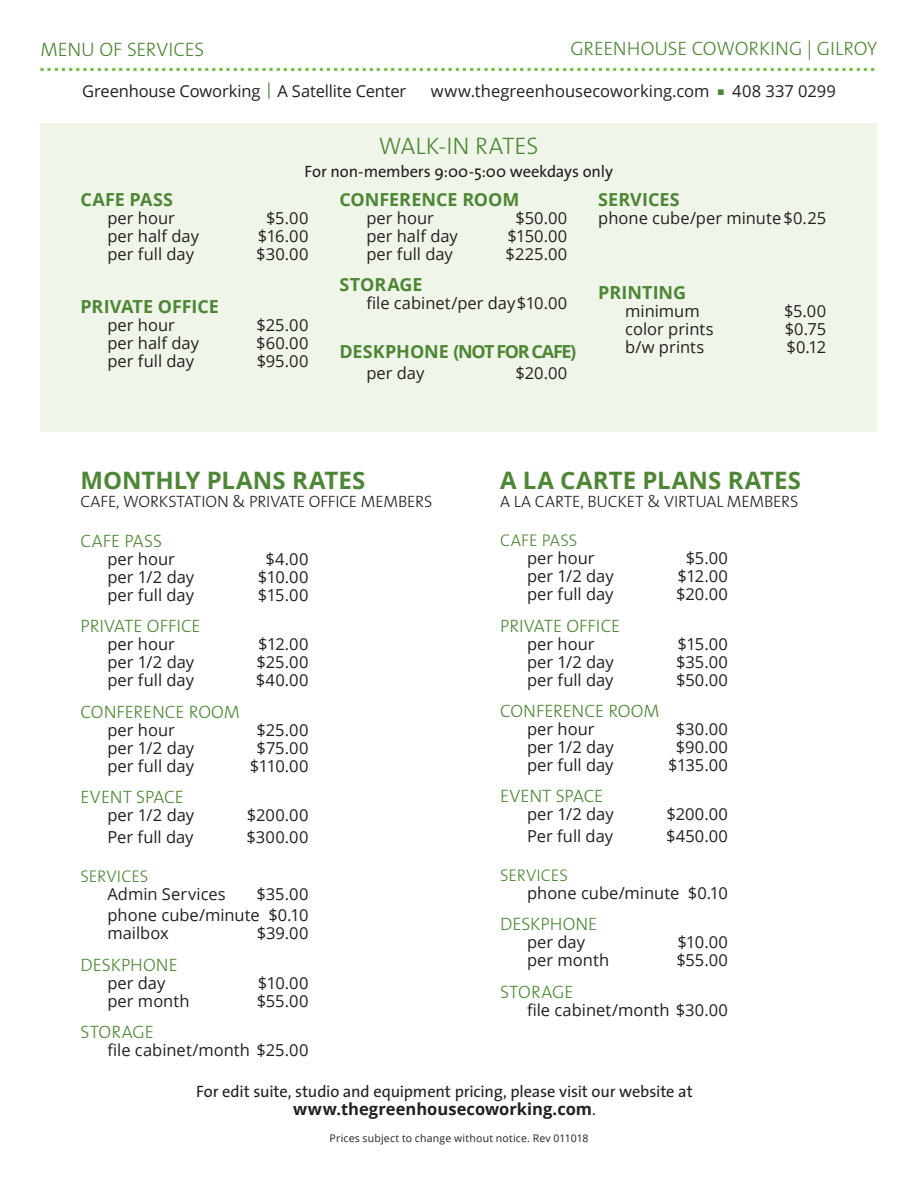
<style>
.page{position:relative;width:918px;height:1188px;background:#fff}
.page>*{position:absolute;margin:0;border:0;box-sizing:border-box;transform-origin:0 0}
._16_pt__Heading_Ctr{font:700 24px "Open Sans";letter-spacing:.005em;color:#4e8635}
._16_pt__Heading_Ctr-2{font:300 24px "The Sans";color:#4e8635}
._13_pt__Subhead{font:300 19.5px "The Sans";letter-spacing:-.005em;color:#4e8635}
.p2_12pt__green_caps{font:300 18px "The Sans";letter-spacing:-.005em;color:#4e8635}
.p2_12pt__green_caps-2{font:700 18px "Open Sans";color:#4e8635}
.p2_12pt__green_caps-3{font:300 16.95px "The Sans";letter-spacing:-.005em;color:#4e8635}
.p2_prices{font:16.5px/18px "Open Sans";color:#231f20}
.p2_11_pt__black_U_lc{font:16.5px/18px "The Sans";letter-spacing:-.01em;color:#231f20;text-align:center}
.Template_Footer{font:16.5px "Open Sans";color:#231f20}
._16_pt__Heading_Ctr-3{font:300 16.5px "The Sans";letter-spacing:-.01em;color:#231f20}
.Body_Copy{font:10.5px "Open Sans";letter-spacing:.02em;color:#231f20}
.t1{font:4.5px "Zapf Dingbats ITC";color:#74bf44}
.s1{color:#4e8635}
.s2{font-family:"Open Sans";font-weight:700}
</style>
<div class="page">
<div style="left:40px;top:123px;width:838px;height:309px;background:#eff6e9"></div>
<p class="_13_pt__Subhead" style="left:41px;top:33px;width:165px">MENU OF SERVICES</p>
<p class="_13_pt__Subhead" style="left:570px;top:32px;width:309px">GREENHOUSE COWORKING | GILROY</p>
<p class="t1" style="left:40px;top:67px;width:835px">■ ■ ■ ■ ■ ■ ■ ■ ■ ■ ■ ■ ■ ■ ■ ■ ■ ■ ■ ■ ■ ■ ■ ■ ■ ■ ■ ■ ■ ■ ■ ■ ■ ■ ■ ■ ■ ■ ■ ■ ■ ■ ■ ■ ■ ■ ■ ■ ■ ■ ■ ■ ■ ■ ■ ■ ■ ■ ■ ■ ■ ■ ■ ■ ■ ■ ■ ■ ■ ■ ■ ■ ■ ■ ■ ■ ■ ■ ■ ■ ■ ■ ■ ■ ■ ■ ■ ■ ■ ■ ■ ■ ■ ■ ■ ■■■■■■■■■■■■■■■■■■■■■■</p>
<p class="Template_Footer" style="left:82px;top:80px;width:326px">Greenhouse Coworking <span class="s1">|</span> A Satellite Center</p>
<p class="Template_Footer" style="left:431px;top:80px;width:407px">www.thegreenhousecoworking.com <span class="s1">■</span> 408 337 0299</p>
<p class="_16_pt__Heading_Ctr-2" style="left:379px;top:126px;width:161px">WALK-IN RATES</p>
<p class="p2_11_pt__black_U_lc" style="left:305px;top:162px;width:310px">For non-members 9:00-5:00 weekdays only</p>
<p class="p2_12pt__green_caps-2" style="left:80px;top:186px;width:94px">CAFE PASS</p>
<p class="p2_prices" style="left:107px;top:208px;width:69px">per hour</p>
<p class="p2_prices" style="left:266px;top:208px;width:44px">$5.00</p>
<p class="p2_prices" style="left:107px;top:226px;width:93px">per half day</p>
<p class="p2_prices" style="left:258px;top:226px;width:52px">$16.00</p>
<p class="p2_prices" style="left:107px;top:244px;width:88px">per full day</p>
<p class="p2_prices" style="left:256px;top:244px;width:54px">$30.00</p>
<p class="p2_12pt__green_caps-2" style="left:80px;top:294px;width:140px">PRIVATE OFFICE</p>
<p class="p2_prices" style="left:107px;top:315px;width:69px">per hour</p>
<p class="p2_prices" style="left:256px;top:315px;width:54px">$25.00</p>
<p class="p2_prices" style="left:107px;top:333px;width:93px">per half day</p>
<p class="p2_prices" style="left:256px;top:333px;width:54px">$60.00</p>
<p class="p2_prices" style="left:107px;top:351px;width:88px">per full day</p>
<p class="p2_prices" style="left:257px;top:351px;width:53px">$95.00</p>
<p class="p2_12pt__green_caps-2" style="left:339px;top:186px;width:182px">CONFERENCE ROOM</p>
<p class="p2_prices" style="left:366px;top:208px;width:69px">per hour</p>
<p class="p2_prices" style="left:516px;top:208px;width:53px">$50.00</p>
<p class="p2_prices" style="left:366px;top:226px;width:93px">per half day</p>
<p class="p2_prices" style="left:507px;top:226px;width:62px">$150.00</p>
<p class="p2_prices" style="left:366px;top:244px;width:88px">per full day</p>
<p class="p2_prices" style="left:506px;top:244px;width:63px">$225.00</p>
<p class="p2_12pt__green_caps-2" style="left:339px;top:272px;width:85px">STORAGE</p>
<p class="p2_prices" style="left:366px;top:294px;width:203px">file cabinet/per day$10.00</p>
<p class="p2_12pt__green_caps-2" style="left:339px;top:339px;width:238px">DESKPHONE (NOT FOR CAFE)</p>
<p class="p2_prices" style="left:366px;top:364px;width:60px">per day</p>
<p class="p2_prices" style="left:516px;top:364px;width:53px">$20.00</p>
<p class="p2_12pt__green_caps-2" style="left:598px;top:186px;width:83px">SERVICES</p>
<p class="p2_prices" style="left:598px;top:208px;width:230px">phone cube/per minute$0.25</p>
<p class="p2_12pt__green_caps-2" style="left:598px;top:279px;width:89px">PRINTING</p>
<p class="p2_prices" style="left:625px;top:301px;width:76px">minimum</p>
<p class="p2_prices" style="left:784px;top:301px;width:44px">$5.00</p>
<p class="p2_prices" style="left:625px;top:319px;width:90px">color prints</p>
<p class="p2_prices" style="left:785px;top:319px;width:43px">$0.75</p>
<p class="p2_prices" style="left:625px;top:337px;width:81px">b/w prints</p>
<p class="p2_prices" style="left:787px;top:337px;width:41px">$0.12</p>
<p class="_16_pt__Heading_Ctr" style="left:80px;top:464px;width:286px">MONTHLY PLANS RATES</p>
<p class="_16_pt__Heading_Ctr-3" style="left:80px;top:488px;width:353px">CAFE, WORKSTATION &amp; PRIVATE OFFICE MEMBERS</p>
<p class="p2_12pt__green_caps" style="left:81px;top:526px;width:83px">CAFE PASS</p>
<p class="p2_prices" style="left:107px;top:550px;width:69px">per hour</p>
<p class="p2_prices" style="left:265px;top:550px;width:45px">$4.00</p>
<p class="p2_prices" style="left:107px;top:568px;width:88px">per 1/2 day</p>
<p class="p2_prices" style="left:258px;top:568px;width:52px">$10.00</p>
<p class="p2_prices" style="left:107px;top:586px;width:88px">per full day</p>
<p class="p2_prices" style="left:258px;top:586px;width:52px">$15.00</p>
<p class="p2_12pt__green_caps" style="left:81px;top:611px;width:122px">PRIVATE OFFICE</p>
<p class="p2_prices" style="left:107px;top:635px;width:69px">per hour</p>
<p class="p2_prices" style="left:258px;top:635px;width:52px">$12.00</p>
<p class="p2_prices" style="left:107px;top:653px;width:88px">per 1/2 day</p>
<p class="p2_prices" style="left:256px;top:653px;width:54px">$25.00</p>
<p class="p2_prices" style="left:107px;top:671px;width:88px">per full day</p>
<p class="p2_prices" style="left:256px;top:671px;width:54px">$40.00</p>
<p class="p2_12pt__green_caps" style="left:81px;top:697px;width:161px">CONFERENCE ROOM</p>
<p class="p2_prices" style="left:107px;top:720px;width:69px">per hour</p>
<p class="p2_prices" style="left:256px;top:720px;width:54px">$25.00</p>
<p class="p2_prices" style="left:107px;top:738px;width:88px">per 1/2 day</p>
<p class="p2_prices" style="left:257px;top:738px;width:53px">$75.00</p>
<p class="p2_prices" style="left:107px;top:756px;width:88px">per full day</p>
<p class="p2_prices" style="left:250px;top:756px;width:60px">$110.00</p>
<p class="p2_12pt__green_caps" style="left:81px;top:782px;width:105px">EVENT SPACE</p>
<p class="p2_prices" style="left:107px;top:806px;width:88px">per 1/2 day</p>
<p class="p2_prices" style="left:247px;top:806px;width:63px">$200.00</p>
<p class="p2_prices" style="left:107px;top:828px;width:88px">Per full day</p>
<p class="p2_prices" style="left:246px;top:828px;width:64px">$300.00</p>
<p class="p2_12pt__green_caps-3" style="left:81px;top:862px;width:69px">SERVICES</p>
<p class="p2_prices" style="left:107px;top:884px;width:120px">Admin Services</p>
<p class="p2_prices" style="left:256px;top:884px;width:53px">$35.00</p>
<p class="p2_prices" style="left:107px;top:906px;width:203px">phone cube/minute $0.10 mailbox</p>
<p class="p2_prices" style="left:257px;top:924px;width:53px">$39.00</p>
<p class="p2_12pt__green_caps" style="left:81px;top:950px;width:99px">DESKPHONE</p>
<p class="p2_prices" style="left:107px;top:973px;width:60px">per day</p>
<p class="p2_prices" style="left:258px;top:973px;width:52px">$10.00</p>
<p class="p2_prices" style="left:107px;top:991px;width:84px">per month</p>
<p class="p2_prices" style="left:257px;top:991px;width:53px">$55.00</p>
<p class="p2_12pt__green_caps" style="left:81px;top:1017px;width:75px">STORAGE</p>
<p class="p2_prices" style="left:107px;top:1041px;width:203px">file cabinet/month $25.00</p>
<p class="_16_pt__Heading_Ctr" style="left:500px;top:464px;width:303px">A LA CARTE PLANS RATES</p>
<p class="_16_pt__Heading_Ctr-3" style="left:500px;top:488px;width:300px">A LA CARTE, BUCKET &amp; VIRTUAL MEMBERS</p>
<p class="p2_12pt__green_caps-3" style="left:500px;top:527px;width:79px">CAFE PASS</p>
<p class="p2_prices" style="left:527px;top:549px;width:69px">per hour</p>
<p class="p2_prices" style="left:686px;top:549px;width:44px">$5.00</p>
<p class="p2_prices" style="left:527px;top:567px;width:88px">per 1/2 day</p>
<p class="p2_prices" style="left:678px;top:567px;width:52px">$12.00</p>
<p class="p2_prices" style="left:527px;top:585px;width:88px">per full day</p>
<p class="p2_prices" style="left:676px;top:585px;width:53px">$20.00</p>
<p class="p2_12pt__green_caps" style="left:500px;top:611px;width:122px">PRIVATE OFFICE</p>
<p class="p2_prices" style="left:527px;top:634px;width:69px">per hour</p>
<p class="p2_prices" style="left:678px;top:634px;width:52px">$15.00</p>
<p class="p2_prices" style="left:527px;top:652px;width:88px">per 1/2 day</p>
<p class="p2_prices" style="left:676px;top:652px;width:53px">$35.00</p>
<p class="p2_prices" style="left:527px;top:670px;width:88px">per full day</p>
<p class="p2_prices" style="left:676px;top:670px;width:53px">$50.00</p>
<p class="p2_12pt__green_caps" style="left:500px;top:696px;width:161px">CONFERENCE ROOM</p>
<p class="p2_prices" style="left:527px;top:720px;width:69px">per hour</p>
<p class="p2_prices" style="left:676px;top:720px;width:54px">$30.00</p>
<p class="p2_prices" style="left:527px;top:738px;width:88px">per 1/2 day</p>
<p class="p2_prices" style="left:676px;top:738px;width:54px">$90.00</p>
<p class="p2_prices" style="left:527px;top:756px;width:88px">per full day</p>
<p class="p2_prices" style="left:668px;top:756px;width:61px">$135.00</p>
<p class="p2_12pt__green_caps" style="left:500px;top:781px;width:105px">EVENT SPACE</p>
<p class="p2_prices" style="left:527px;top:805px;width:88px">per 1/2 day</p>
<p class="p2_prices" style="left:666px;top:805px;width:63px">$200.00</p>
<p class="p2_prices" style="left:527px;top:827px;width:88px">Per full day</p>
<p class="p2_prices" style="left:666px;top:827px;width:63px">$450.00</p>
<p class="p2_12pt__green_caps-3" style="left:500px;top:861px;width:69px">SERVICES</p>
<p class="p2_prices" style="left:527px;top:883px;width:203px">phone cube/minute $0.10</p>
<p class="p2_12pt__green_caps" style="left:500px;top:909px;width:99px">DESKPHONE</p>
<p class="p2_prices" style="left:527px;top:933px;width:60px">per day</p>
<p class="p2_prices" style="left:677px;top:933px;width:52px">$10.00</p>
<p class="p2_prices" style="left:527px;top:951px;width:84px">per month</p>
<p class="p2_prices" style="left:676px;top:951px;width:53px">$55.00</p>
<p class="p2_12pt__green_caps" style="left:500px;top:977px;width:75px">STORAGE</p>
<p class="p2_prices" style="left:527px;top:1000px;width:203px">file cabinet/month $30.00</p>
<p class="p2_11_pt__black_U_lc" style="left:196px;top:1082px;width:498px">For edit suite, studio and equipment pricing, please visit our website at <span class="s2">www.thegreenhousecoworking.com</span>.</p>
<p class="Body_Copy" style="left:330px;top:1131px;width:260px">Prices subject to change without notice. Rev 011018</p>
</div>
